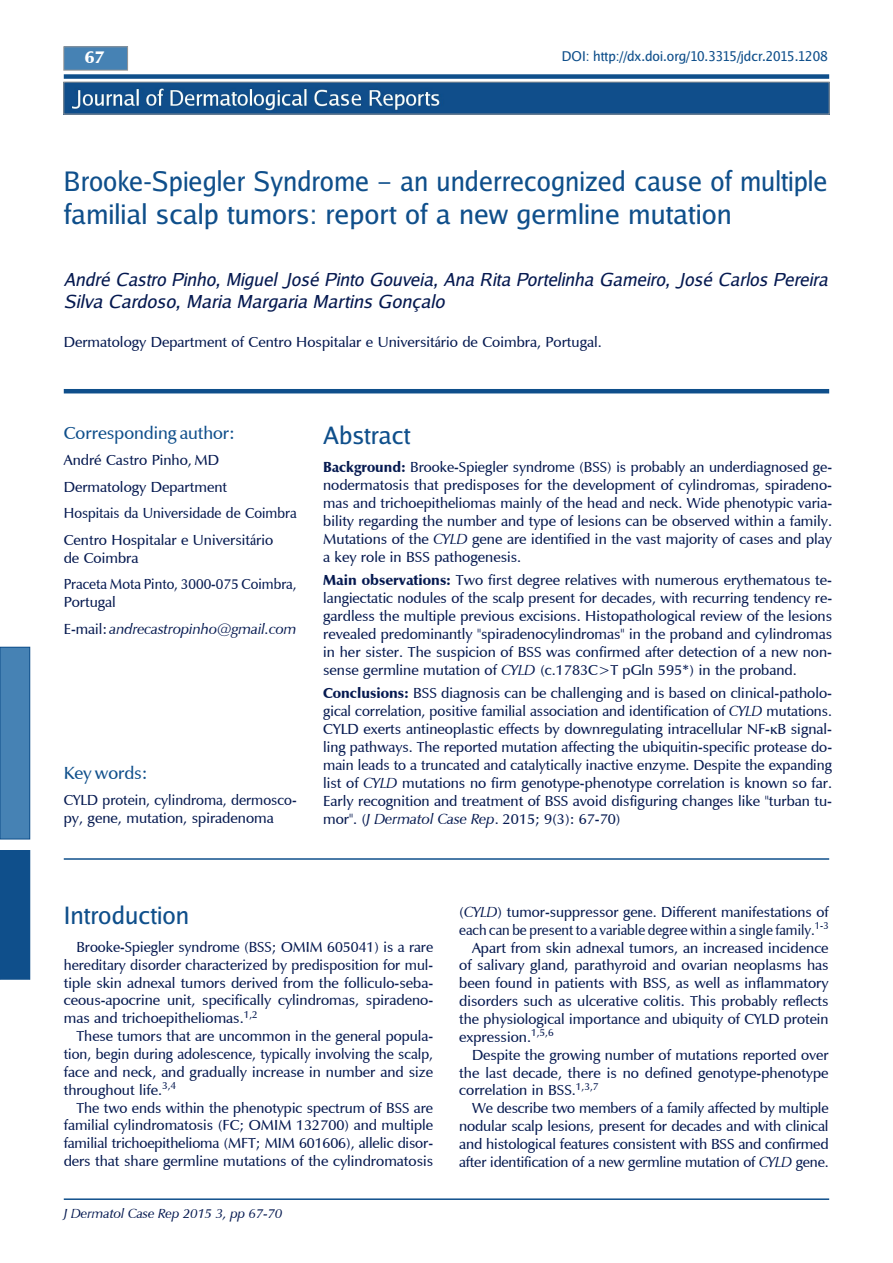
<style>
.page{position:relative;width:893px;height:1263px;background:#fff}
.page>*{position:absolute;margin:0;border:0;box-sizing:border-box;transform-origin:0 0}
.t1{font:27px/32.4px "Luxi Sans";color:#0f4f8b;scale:.94 1}
.t2{font:24px "Luxi Sans";color:#0f4f8b}
.t3{font:italic 18px/21.6px "Luxi Sans";color:#051950;scale:.96 1}
.t4{font:18px "Mg Open Cosmetica";color:#0f4f8b}
.t5{font:700 18px "Mg Open Cosmetica";color:#fff}
.t6{font:15px/18px "Mg Open Cosmetica";color:#051950;text-align:justify}
.t7{font:15px/18px "Mg Open Cosmetica";color:#051950;scale:.96 1}
.t8{font:15px "Mg Open Cosmetica";color:#051950;scale:.93 1}
.t9{font:italic 15px/26.5px "Mg Open Cosmetica";color:#051950}
.t10{font:13.5px "Luxi Sans";color:#0f4f8b}
.t11{font:italic 13.5px "Mg Open Cosmetica";color:#051950}
.s1{font-family:"Luxi Serif";font-size:13.5px}
.s2{font-style:normal}
.s3{font-weight:700}
.s4{font-style:italic}
</style>
<div class="page">
<img style="left:66px;top:84px;width:761px;height:28px">
<div style="left:64px;top:82px;width:765px;height:32px;border:1px solid #969696"></div>
<hr style="left:64px;top:1198px;width:765px;height:2px;background:#0f4f8b">
<div style="left:0;top:850px;width:30px;height:129px;background:#0f4f8b"></div>
<div style="left:0;top:647px;width:30px;height:192px;background:#4682b4"></div>
<div style="left:0;top:647px;width:30px;height:192px;border:1px solid #0f4f8b"></div>
<hr style="left:64px;top:389px;width:765px;height:4px;background:#0f4f8b">
<hr style="left:64px;top:858px;width:765px;height:2px;background:#0f4f8b">
<div style="left:64px;top:74px;width:765px;height:5px;background:#0f4f8b"></div>
<div style="left:64px;top:47px;width:64px;height:23px;background:#4682b4"></div>
<div style="left:64px;top:47px;width:64px;height:23px;border:1px solid #969696"></div>
<p class="t5" style="left:85px;top:46px;width:21px">67</p>
<p class="t10" style="left:562px;top:52px;width:267px">DOI: http://dx.doi.org/10.3315/jdcr.2015.1208</p>
<h1 class="t1" style="left:64px;top:168px;width:814px">Brooke-Spiegler Syndrome – an underrecognized cause of multiple familial scalp tumors: report of a new germline mutation</h1>
<p class="t3" style="left:64px;top:271px;width:797px">André Castro Pinho, Miguel José Pinto Gouveia, Ana Rita Portelinha Gameiro, José Carlos Pereira<br>Silva Cardoso, Maria Margaria Martins Gonçalo</p>
<p class="t6" style="left:64px;top:334px;width:540px">Dermatology Department of Centro Hospitalar e Universit<span class="s1">á</span>rio de Coimbra, Portugal.</p>
<p class="t4" style="left:64px;top:422px;width:173px">Corresponding author:</p>
<p class="t6" style="left:64px;top:447px;width:234px;line-height:26.5px;text-align:left">André Castro Pinho, MD<br>Dermatology Department<br>Hospitais da Universidade de Coimbra<br>Centro Hospitalar e Universit<span class="s1">á</span>rio</p>
<p class="t6" style="left:64px;top:544px;width:234px;line-height:26.5px">de Coimbra<br>Praceta Mota Pinto, 3000-075 Coimbra,</p>
<p class="t9" style="left:64px;top:589px;width:234px"><span class="s2">Portugal<br>E-mail:</span> andrecastropinho@gmail.com</p>
<p class="t4" style="left:64px;top:762px;width:85px">Key words:</p>
<p class="t7" style="left:64px;top:791px;width:244px">CYLD protein, cylindroma, dermosco&shy;py, gene, mutation, spiradenoma</p>
<h2 class="t2" style="left:323px;top:426px;width:89px">Abstract</h2>
<p class="t6" style="left:323px;top:458px;width:511px"><span class="s3">Background:</span> Brooke-Spiegler syndrome (BSS) is probably an underdiagnosed ge&shy;nodermatosis that predisposes for the development of cylindromas, spiradeno&shy;mas and trichoepitheliomas mainly of the head and neck. Wide phenotypic varia&shy;bility regarding the number and type of lesions can be observed within a family.<br>Mutations of the <span class="s4">CYLD</span> gene are identified in the vast majority of cases and play a key role in BSS pathogenesis.</p>
<p class="t6" style="left:323px;top:571px;width:510px"><span class="s3">Main observations:</span> Two first degree relatives with numerous erythematous te&shy;langiectatic nodules of the scalp present for decades, with recurring tendency re&shy;gardless the multiple previous excisions. Histopathological review of the lesions revealed predominantly "spiradenocylindromas" in the proband and cylindromas in her sister. The suspicion of BSS was confirmed after detection of a new non&shy;sense germline mutation of <span class="s4">CYLD</span> (c.1783C&gt;T pGln 595*) in the proband.</p>
<p class="t6" style="left:323px;top:684px;width:510px"><span class="s3">Conclusions:</span> BSS diagnosis can be challenging and is based on clinical-patholo&shy;gical correlation, positive familial association and identification of <span class="s4">CYLD</span> mutations.<br>CYLD exerts antineoplastic effects by downregulating intracellular NF-κB signal&shy;ling pathways. The reported mutation affecting the ubiquitin-specific protease do&shy;main leads to a truncated and catalytically inactive enzyme. Despite the expanding list of <span class="s4">CYLD</span> mutations no firm genotype-phenotype correlation is known so far.<br>Early recognition and treatment of BSS avoid disfiguring changes like "turban tu&shy;mor". (<span class="s4">J Dermatol Case Rep</span>. 2015; 9(3): 67-70)</p>
<h2 class="t2" style="left:64px;top:907px;width:127px">Introduction</h2>
<p class="t6" style="left:64px;top:938px;width:371px;text-indent:13px">Brooke-Spiegler syndrome (BSS; OMIM 605041) is a rare hereditary disorder characterized by predisposition for mul&shy;tiple skin adnexal tumors derived from the folliculo-seba&shy;ceous-apocrine unit, specifically cylindromas, spiradeno&shy;mas and trichoepitheliomas.<sup>1,2</sup></p>
<p class="t6" style="left:64px;top:1027px;width:371px;text-indent:13px">These tumors that are uncommon in the general popula&shy;tion, begin during adolescence, typically involving the scalp, face and neck, and gradually increase in number and size throughout life.<sup>3,4</sup></p>
<p class="t6" style="left:64px;top:1099px;width:371px;text-indent:13px">The two ends within the phenotypic spectrum of BSS are familial cylindromatosis (FC; OMIM 132700) and multiple familial trichoepithelioma (MFT; MIM 601606), allelic disor&shy;ders that share germline mutations of the cylindromatosis</p>
<p class="t11" style="left:64px;top:1205px;width:220px">J Dermatol Case Rep 2015 3, pp 67-70</p>
<p class="t6" style="left:459px;top:903px;width:371px">(<span class="s4">CYLD</span>) tumor-suppressor gene. Different manifestations of</p>
<p class="t8" style="left:459px;top:921px;width:399px">each can be present to a variable degree within a single family.<sup>1-3</sup></p>
<p class="t6" style="left:472px;top:939px;width:358px">Apart from skin adnexal tumors, an increased incidence</p>
<p class="t6" style="left:459px;top:956px;width:371px">of salivary gland, parathyroid and ovarian neoplasms has</p>
<p class="t6" style="left:459px;top:974px;width:371px">been found in patients with BSS, as well as inflammatory</p>
<p class="t6" style="left:459px;top:992px;width:371px">disorders such as ulcerative colitis. This probably reflects</p>
<p class="t6" style="left:459px;top:1010px;width:371px">the physiological importance and ubiquity of CYLD protein</p>
<p class="t6" style="left:459px;top:1028px;width:96px">expression.<sup>1,5,6</sup></p>
<p class="t6" style="left:472px;top:1046px;width:358px">Despite the growing number of mutations reported over</p>
<p class="t6" style="left:459px;top:1064px;width:371px">the last decade, there is no defined genotype-phenotype</p>
<p class="t6" style="left:459px;top:1081px;width:141px">correlation in BSS.<sup>1,3,7</sup></p>
<p class="t6" style="left:472px;top:1099px;width:358px">We describe two members of a family affected by multiple</p>
<p class="t6" style="left:459px;top:1117px;width:371px">nodular scalp lesions, present for decades and with clinical</p>
<p class="t6" style="left:459px;top:1135px;width:371px">and histological features consistent with BSS and confirmed</p>
<p class="t6" style="left:459px;top:1153px;width:371px">after identification of a new germline mutation of <span class="s4">CYLD</span> gene.</p>
</div>
